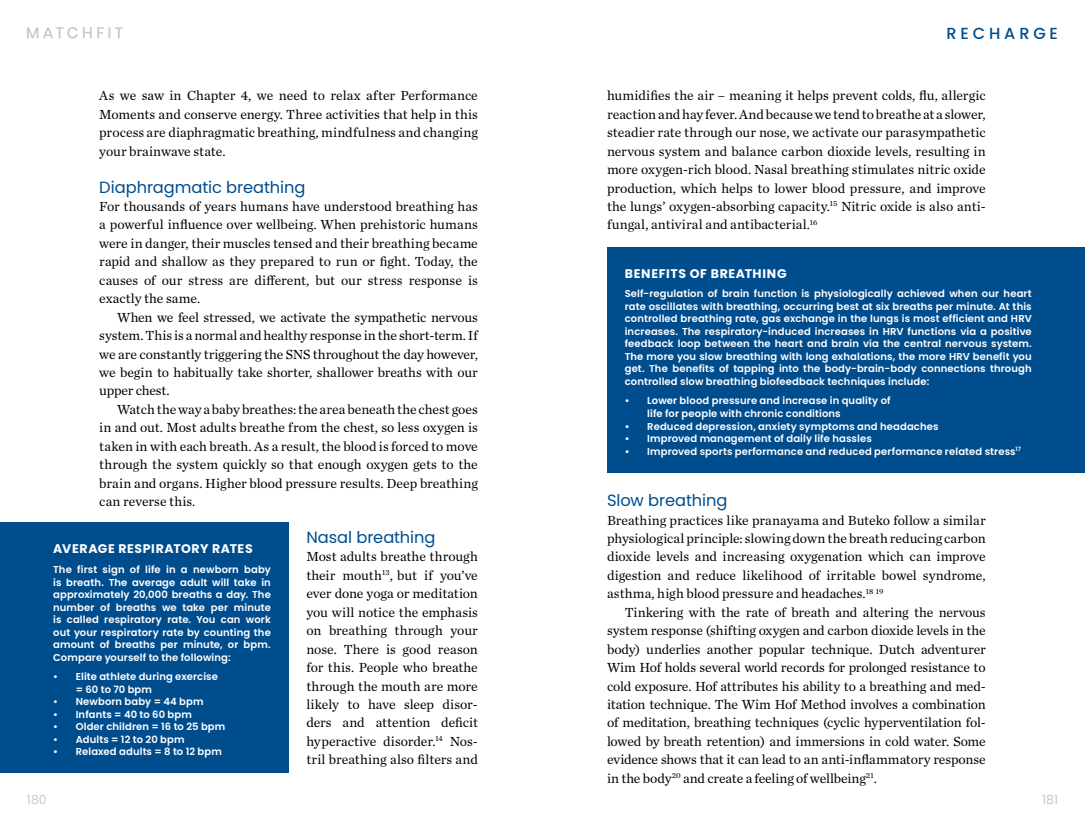
<style>
.page{position:relative;width:1085px;height:830px;background:#fff}
.page>*{position:absolute;margin:0;border:0;box-sizing:border-box;transform-origin:0 0}
._2_02_Body_SUBHEADER{font:16.25px "Poppins";letter-spacing:-.005em;color:#004d8e}
.t1{font:500 16px "Poppins";letter-spacing:.24em;color:#004d8e}
._4_02_Body_FULL-OUT{font:13.75px/18.4px "Chronicle Text G1";letter-spacing:.005em;color:#000;text-align:justify}
._4_03_Body_INDENT{font:13.75px/18.4px "Chronicle Text G1";letter-spacing:-.005em;color:#000;text-align:justify}
.Box_pullout_heading{font:700 12.5px "Poppins";letter-spacing:.05em;color:#fff}
.t2{font:12.5px "Poppins";color:#c7c8ca}
._7_01_Pullout_Body_W{font:600 10px/12.5px "Poppins";letter-spacing:.015em;color:#fff;text-align:justify}
</style>
<div class="page">
<svg style="left:27px;top:27px;width:96px;height:11px"></svg>
<div style="left:0;top:522px;width:288px;height:250px;background:#004d8e"></div>
<div style="left:607px;top:247px;width:477px;height:225px;background:#004d8e"></div>
<p class="_4_02_Body_FULL-OUT" style="left:99px;top:86px;width:380px">As we saw in Chapter 4, we need to relax after Performance Moments and conserve energy. Three activities that help in this process are diaphragmatic breathing, mindfulness and changing your brainwave state.</p>
<p class="_2_02_Body_SUBHEADER" style="left:99px;top:177px;width:207px">Diaphragmatic breathing</p>
<p class="_4_02_Body_FULL-OUT" style="left:99px;top:196px;width:380px">For thousands of years humans have understood breathing has a powerful influence over wellbeing. When prehistoric humans were in danger, their muscles tensed and their breathing became rapid and shallow as they prepared to run or fight. Today, the causes of our stress are different, but our stress response is exactly the same.</p>
<p class="_4_03_Body_INDENT" style="left:99px;top:307px;width:380px;text-indent:18px">When we feel stressed, we activate the sympathetic nervous system. This is a normal and healthy response in the short-term. If we are constantly triggering the SNS throughout the day however, we begin to habitually take shorter, shallower breaths with our upper chest.</p>
<p class="_4_03_Body_INDENT" style="left:99px;top:399px;width:380px;text-indent:18px">Watch the way a baby breathes: the area beneath the chest goes in and out. Most adults breathe from the chest, so less oxygen is taken in with each breath. As a result, the blood is forced to move through the system quickly so that enough oxygen gets to the brain and organs. Higher blood pressure results. Deep breathing can reverse this.</p>
<p class="_2_02_Body_SUBHEADER" style="left:306px;top:527px;width:131px">Nasal breathing</p>
<p class="_4_02_Body_FULL-OUT" style="left:306px;top:546px;width:173px">Most adults breathe through their mouth<sup>13</sup>, but if you’ve ever done yoga or meditation you will notice the emphasis on breathing through your nose. There is good reason for this. People who breathe through the mouth are more likely to have sleep disor&shy;ders and attention deficit hyperactive disorder.<sup>14</sup> Nos&shy;tril breathing also filters and</p>
<p class="Box_pullout_heading" style="left:53px;top:541px;width:201px">AVERAGE RESPIRATORY RATES</p>
<p class="_7_01_Pullout_Body_W" style="left:53px;top:563px;width:219px">The first sign of life in a newborn baby is breath. The average adult will take in approximately 20,000 breaths a day. The number of breaths we take per minute is called respiratory rate. You can work out your respiratory rate by counting the amount of breaths per minute, or bpm.<br>Compare yourself to the following:</p>
<p class="_7_01_Pullout_Body_W" style="left:76px;top:670px;width:144px;text-indent:-22px">• Elite athlete during exercise = 60 to 70 bpm</p>
<p class="_7_01_Pullout_Body_W" style="left:53px;top:695px;width:152px">• Newborn baby = 44 bpm</p>
<p class="_7_01_Pullout_Body_W" style="left:53px;top:707px;width:140px">• Infants = 40 to 60 bpm</p>
<p class="_7_01_Pullout_Body_W" style="left:53px;top:720px;width:174px">• Older children = 16 to 25 bpm</p>
<p class="_7_01_Pullout_Body_W" style="left:53px;top:732px;width:133px">• Adults = 12 to 20 bpm</p>
<p class="_7_01_Pullout_Body_W" style="left:53px;top:745px;width:170px">• Relaxed adults = 8 to 12 bpm</p>
<p class="t1" style="left:946px;top:24px;width:113px">RECHARGE</p>
<p class="_4_02_Body_FULL-OUT" style="left:607px;top:86px;width:380px">humidifies the air – meaning it helps prevent colds, flu, allergic reaction and hay fever. And because we tend to breathe at a slower, steadier rate through our nose, we activate our parasympathetic nervous system and balance carbon dioxide levels, resulting in more oxygen-rich blood. Nasal breathing stimulates nitric oxide production, which helps to lower blood pressure, and improve the lungs’ oxygen-absorbing capacity.<sup>15</sup> Nitric oxide is also anti&shy;fungal, antiviral and antibacterial.<sup>16</sup></p>
<p class="Box_pullout_heading" style="left:624px;top:266px;width:163px">BENEFITS OF BREATHING</p>
<p class="_7_01_Pullout_Body_W" style="left:624px;top:287px;width:408px">Self-regulation of brain function is physiologically achieved when our heart rate oscillates with breathing, occurring best at six breaths per minute. At this controlled breathing rate, gas exchange in the lungs is most efficient and HRV increases. The respiratory-induced increases in HRV functions via a positive feedback loop between the heart and brain via the central nervous system.<br>The more you slow breathing with long exhalations, the more HRV benefit you get. The benefits of tapping into the body-brain-body connections through controlled slow breathing biofeedback techniques include:</p>
<p class="_7_01_Pullout_Body_W" style="left:647px;top:394px;width:245px;text-indent:-22px">• Lower blood pressure and increase in quality of life for people with chronic conditions</p>
<p class="_7_01_Pullout_Body_W" style="left:624px;top:419px;width:315px">• Reduced depression, anxiety symptoms and headaches</p>
<p class="_7_01_Pullout_Body_W" style="left:624px;top:432px;width:248px">• Improved management of daily life hassles</p>
<p class="_7_01_Pullout_Body_W" style="left:624px;top:444px;width:397px">• Improved sports performance and reduced performance related stress<sup>17</sup></p>
<p class="_2_02_Body_SUBHEADER" style="left:607px;top:491px;width:122px">Slow breathing</p>
<p class="_4_02_Body_FULL-OUT" style="left:607px;top:510px;width:380px">Breathing practices like pranayama and Buteko follow a similar physiological principle: slowing down the breath reducing carbon dioxide levels and increasing oxygenation which can improve digestion and reduce likelihood of irritable bowel syndrome, asthma, high blood pressure and headaches.<sup>18</sup> <sup>19</sup></p>
<p class="_4_03_Body_INDENT" style="left:607px;top:602px;width:380px;text-indent:18px">Tinkering with the rate of breath and altering the nervous system response (shifting oxygen and carbon dioxide levels in the body) underlies another popular technique. Dutch adventurer Wim Hof holds several world records for prolonged resistance to cold exposure. Hof attributes his ability to a breathing and med&shy;itation technique. The Wim Hof Method involves a combination of meditation, breathing techniques (cyclic hyperventilation fol&shy;lowed by breath retention) and immersions in cold water. Some evidence shows that it can lead to an anti-inflammatory response in the body<sup>20</sup> and create a feeling of wellbeing<sup>21</sup>.</p>
<p class="t2" style="left:27px;top:792px;width:21px">180</p>
<p class="t2" style="left:1042px;top:792px;width:17px">181</p>
</div>
